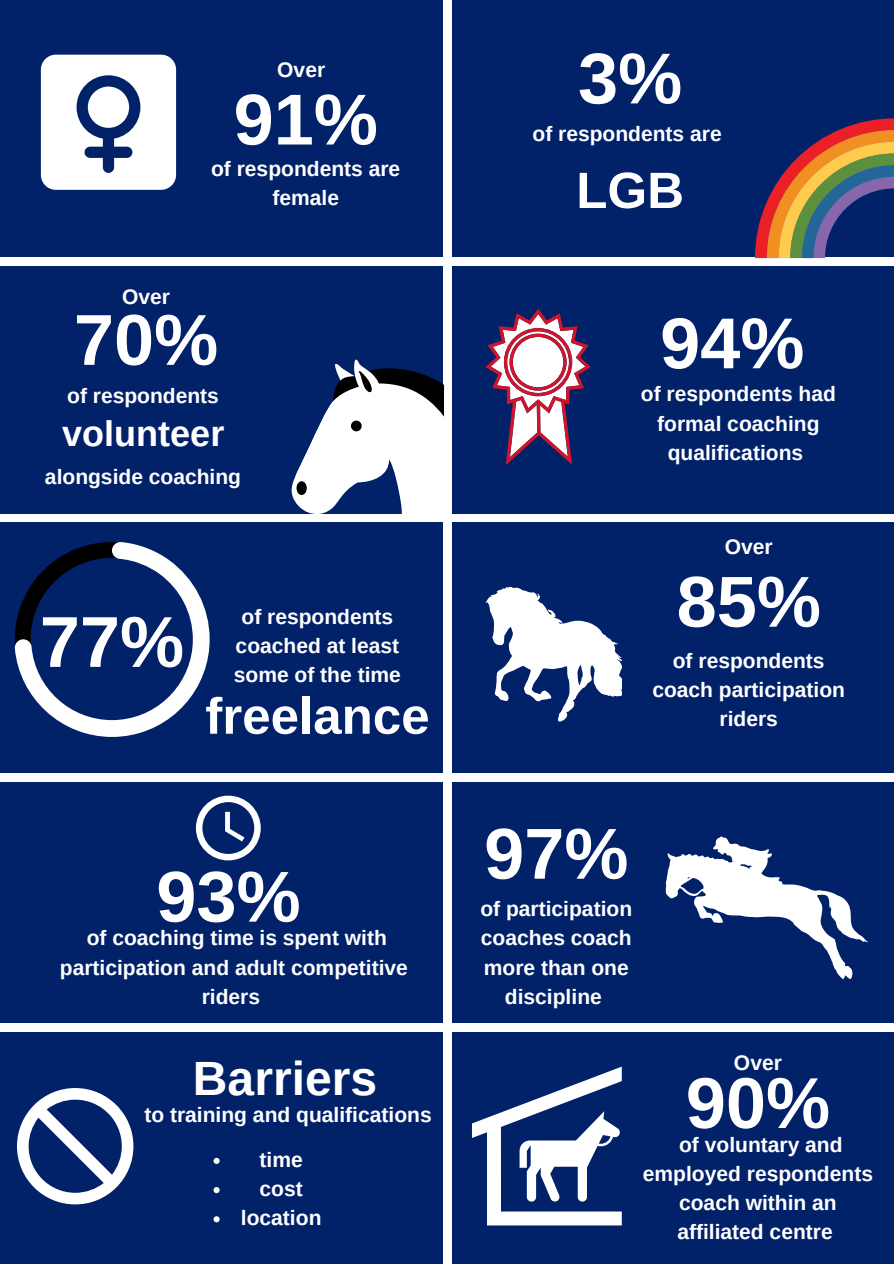
<style>
.page{position:relative;width:894px;height:1264px;background:#fff}
.page>*{position:absolute;margin:0;border:0;box-sizing:border-box;transform-origin:0 0}
.t1{font:700 72px "Arimo";color:#fff}
.t2{font:700 51px "Arimo";color:#fff}
.t3{font:700 48px "Arimo";color:#fff}
.t4{font:700 36px "Arimo";color:#fff}
.t5{font:700 21px/29.2px "Arimo";color:#fff;text-align:center}
</style>
<div class="page">
<div style="left:0;top:0;width:893px;height:1263px;background:#012169"></div>
<div style="left:443px;top:0;width:8px;height:1263px;background:#fff"></div>
<div style="left:0;top:514px;width:893px;height:8px;background:#fff"></div>
<div style="left:0;top:258px;width:893px;height:8px;background:#fff"></div>
<div style="left:0;top:773px;width:893px;height:8px;background:#fff"></div>
<div style="left:41px;top:55px;width:135px;height:135px;background:#fff;border-radius:15px"></div>
<svg style="left:76px;top:75px;width:64px;height:64px"></svg>
<div style="left:103px;top:128px;width:11px;height:45px;background:#012169;border-radius:6px"></div>
<div style="left:84px;top:147px;width:48px;height:11px;background:#012169;border-radius:6px"></div>
<svg style="left:754px;top:118px;width:139px;height:140px"></svg>
<svg style="left:291px;top:359px;width:153px;height:155px"></svg>
<svg style="left:485px;top:309px;width:105px;height:156px"></svg>
<svg style="left:15px;top:542px;width:194px;height:195px"></svg>
<div style="left:67px;top:589px;width:96px;height:96px;background:#012169"></div>
<svg style="left:485px;top:586px;width:136px;height:135px"></svg>
<svg style="left:196px;top:795px;width:65px;height:65px"></svg>
<svg style="left:665px;top:836px;width:203px;height:143px"></svg>
<div style="left:0;top:1023px;width:893px;height:8px;background:#fff"></div>
<svg style="left:17px;top:1088px;width:116px;height:116px"></svg>
<svg style="left:213px;top:1157px;width:6px;height:6px"></svg>
<svg style="left:213px;top:1187px;width:6px;height:6px"></svg>
<svg style="left:213px;top:1216px;width:6px;height:6px"></svg>
<svg style="left:472px;top:1067px;width:149px;height:158px"></svg>
<p class="t5" style="left:277px;top:55px;width:49px">Over</p>
<h1 class="t1" style="left:233px;top:79px;width:146px">91%</h1>
<p class="t5" style="left:122px;top:282px;width:49px">Over</p>
<p class="t5" style="left:211px;top:154px;width:191px">of respondents are female</p>
<h1 class="t1" style="left:74px;top:300px;width:146px">70%</h1>
<p class="t5" style="left:67px;top:381px;width:153px">of respondents</p>
<h3 class="t4" style="left:62px;top:413px;width:164px">volunteer</h3>
<p class="t5" style="left:45px;top:462px;width:197px">alongside coaching</p>
<h1 class="t1" style="left:40px;top:601px;width:146px">77%</h1>
<p class="t5" style="left:234px;top:602px;width:168px">of respondents coached at least some of the time</p>
<h2 class="t2" style="left:205px;top:687px;width:226px">freelance</h2>
<h1 class="t1" style="left:156px;top:856px;width:146px">93%</h1>
<p class="t5" style="left:60px;top:923px;width:349px">of coaching time is spent with participation and adult competitive riders</p>
<h3 class="t3" style="left:193px;top:1051px;width:186px">Barriers</h3>
<p class="t5" style="left:144px;top:1100px;width:289px">to training and qualifications</p>
<p class="t5" style="left:241px;top:1144px;width:82px">time cost location</p>
<h1 class="t1" style="left:578px;top:38px;width:106px">3%</h1>
<p class="t5" style="left:532px;top:119px;width:191px">of respondents are</p>
<h2 class="t2" style="left:576px;top:162px;width:109px">LGB</h2>
<h1 class="t1" style="left:660px;top:303px;width:146px">94%</h1>
<p class="t5" style="left:640px;top:379px;width:196px">of respondents had formal coaching qualifications</p>
<p class="t5" style="left:724px;top:531px;width:49px">Over</p>
<h1 class="t1" style="left:676px;top:561px;width:146px">85%</h1>
<p class="t5" style="left:652px;top:646px;width:194px">of respondents coach participation riders</p>
<h1 class="t1" style="left:484px;top:813px;width:146px">97%</h1>
<p class="t5" style="left:480px;top:894px;width:153px">of participation coaches coach more than one discipline</p>
<p class="t5" style="left:733px;top:1048px;width:49px">Over</p>
<h1 class="t1" style="left:685px;top:1062px;width:146px">90%</h1>
<p class="t5" style="left:642px;top:1158px;width:231px">employed respondents coach within an affiliated centre</p>
<p class="t5" style="left:679px;top:1129px;width:165px">of voluntary and</p>
</div>
